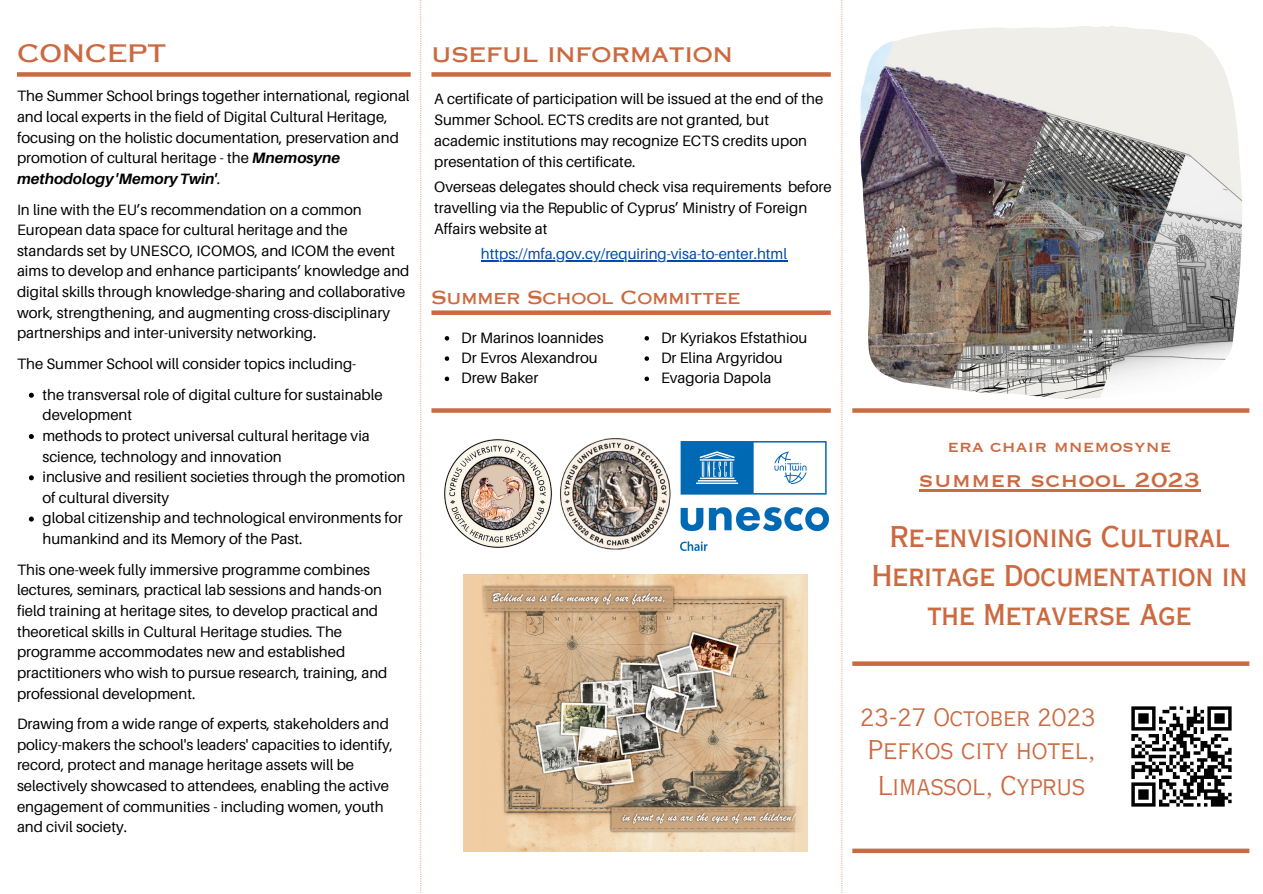
<style>
.page{position:relative;width:1263px;height:894px;background:#fff}
.page>*{position:absolute;margin:0;border:0;box-sizing:border-box;transform-origin:0 0}
.t1{font:28.5px/39.3px "Copperplate Gothic LT Pro 30 AB";color:#cb6a41;text-align:center}
.t2{font:27px "Copperplate Gothic LT Pro 31 BC";color:#cb6a41}
.t3{font:25.8px/36px "Copperplate Gothic LT Pro 29 AB";color:#cb6a41;text-align:center}
.t4{font:24px "Copperplate Gothic LT Pro 31 AB";color:#cb6a41}
.t5{font:24px "Copperplate Gothic LT Pro 29 AB";color:#cb6a41}
.t6{font:21px "Copperplate Gothic LT Pro 31 BC";color:#cb6a41}
.t7{font:18px "Copperplate Gothic LT Pro 31 AB";color:#cb6a41}
.t8{font:15px/20.5px "Aileron";color:#000}
.t9{font:15px "Aileron";color:#004aad}
.s1{font-weight:700;font-style:italic}
.s2{font-style:italic}
</style>
<div class="page">
<svg style="left:852px;top:408px;width:397px;height:4px;fill:#cb6a41"></svg>
<svg style="left:852px;top:661px;width:397px;height:4px;fill:#cb6a41"></svg>
<svg style="left:852px;top:848px;width:397px;height:4px;fill:#cb6a41"></svg>
<div style="left:17px;top:72px;width:394px;height:5px;background:#cb6a41"></div>
<div style="left:431px;top:72px;width:400px;height:5px;background:#cb6a41"></div>
<div style="left:431px;top:310px;width:400px;height:5px;background:#cb6a41"></div>
<img style="left:860px;top:26px;width:382px;height:372px">
<img style="left:560px;top:438px;width:111px;height:112px">
<img style="left:444px;top:439px;width:108px;height:109px">
<img style="left:680px;top:441px;width:149px;height:109px">
<img style="left:463px;top:574px;width:344px;height:277px">
<svg style="left:420px;top:0;width:1px;height:892px"></svg>
<svg style="left:841px;top:0;width:1px;height:891px"></svg>
<svg style="left:431px;top:408px;width:400px;height:4px;fill:#cb6a41"></svg>
<img style="left:1131px;top:706px;width:101px;height:101px">
<hr style="left:481px;top:260px;width:306px;height:1px;background:#004aad">
<hr style="left:919px;top:489px;width:281px;height:2px;background:#cb6a41">
<svg style="left:29px;top:392px;width:5px;height:5px"></svg>
<svg style="left:29px;top:434px;width:5px;height:5px"></svg>
<svg style="left:29px;top:475px;width:5px;height:5px"></svg>
<svg style="left:29px;top:516px;width:5px;height:5px"></svg>
<svg style="left:445px;top:336px;width:4px;height:4px"></svg>
<svg style="left:445px;top:356px;width:4px;height:5px"></svg>
<svg style="left:445px;top:376px;width:4px;height:5px"></svg>
<svg style="left:644px;top:336px;width:5px;height:4px"></svg>
<svg style="left:644px;top:356px;width:5px;height:5px"></svg>
<svg style="left:644px;top:376px;width:5px;height:5px"></svg>
<p class="t4" style="left:17px;top:44px;width:151px">CONCEPT</p>
<p class="t8" style="left:17px;top:85px;width:394px">The Summer School brings together international, regional and local experts in the field of Digital Cultural Heritage, focusing on the holistic documentation, preservation and promotion of cultural heritage - the <span class="s1">Mnemosyne methodology 'Memory Twin'</span><span class="s2">.</span></p>
<p class="t8" style="left:17px;top:199px;width:394px">In line with the EU’s recommendation on a common European data space for cultural heritage and the standards set by UNESCO, ICOMOS, and ICOM the event aims to develop and enhance participants’ knowledge and digital skills through knowledge-sharing and collaborative work, strengthening, and augmenting cross-disciplinary partnerships and inter-university networking.</p>
<p class="t8" style="left:17px;top:353px;width:341px">The Summer School will consider topics including-</p>
<p class="t8" style="left:42px;top:383px;width:342px">the transversal role of digital culture for sustainable development</p>
<p class="t8" style="left:42px;top:425px;width:329px">methods to protect universal cultural heritage via science, technology and innovation</p>
<p class="t8" style="left:42px;top:466px;width:364px">inclusive and resilient societies through the promotion of cultural diversity</p>
<p class="t8" style="left:42px;top:507px;width:362px">global citizenship and technological environments for humankind and its Memory of the Past.</p>
<p class="t8" style="left:17px;top:558px;width:372px">This one-week fully immersive programme combines lectures, seminars, practical lab sessions and hands-on field training at heritage sites, to develop practical and theoretical skills in Cultural Heritage studies. The programme accommodates new and established practitioners who wish to pursue research, training, and professional development.</p>
<p class="t8" style="left:17px;top:713px;width:378px">Drawing from a wide range of experts, stakeholders and policy-makers the school's leaders' capacities to identify, record, protect and manage heritage assets will be selectively showcased to attendees, enabling the active engagement of communities - including women, youth and civil society.</p>
<p class="t4" style="left:431px;top:44px;width:303px">useful information</p>
<p class="t8" style="left:434px;top:88px;width:390px;line-height:21px">A certificate of participation will be issued at the end of the Summer School. ECTS credits are not granted, but academic institutions may recognize ECTS credits upon presentation of this certificate.</p>
<p class="t8" style="left:434px;top:176px;width:399px;line-height:21px">Overseas delegates should check visa requirements before travelling via the Republic of Cyprus’ Ministry of Foreign<br>Affairs website at</p>
<p class="t9" style="left:481px;top:244px;width:308px">https://mfa.gov.cy/requiring-visa-to-enter.html</p>
<p class="t7" style="left:431px;top:291px;width:310px">Summer School Committee</p>
<p class="t8" style="left:461px;top:327px;width:144px">Dr Marinos Ioannides</p>
<p class="t8" style="left:461px;top:347px;width:138px">Dr Evros Alexandrou</p>
<p class="t8" style="left:461px;top:367px;width:79px">Drew Baker</p>
<p class="t8" style="left:661px;top:327px;width:148px">Dr Kyriakos Efstathiou</p>
<p class="t8" style="left:661px;top:347px;width:123px">Dr Elina Argyridou</p>
<p class="t8" style="left:661px;top:367px;width:112px">Evagoria Dapola</p>
<p class="t6" style="left:948px;top:436px;width:225px">era chair mnemosyne</p>
<p class="t2" style="left:919px;top:467px;width:283px">summer school 2023</p>
<p class="t1" style="left:872px;top:520px;width:377px">Re-envisioning Cultural<br>Heritage Documentation in the Metaverse Age</p>
<p class="t5" style="left:860px;top:708px;width:237px">23-27 October 2023</p>
<p class="t3" style="left:867px;top:735px;width:229px">Pefkos city hotel,<br>Limassol, Cyprus</p>
</div>
